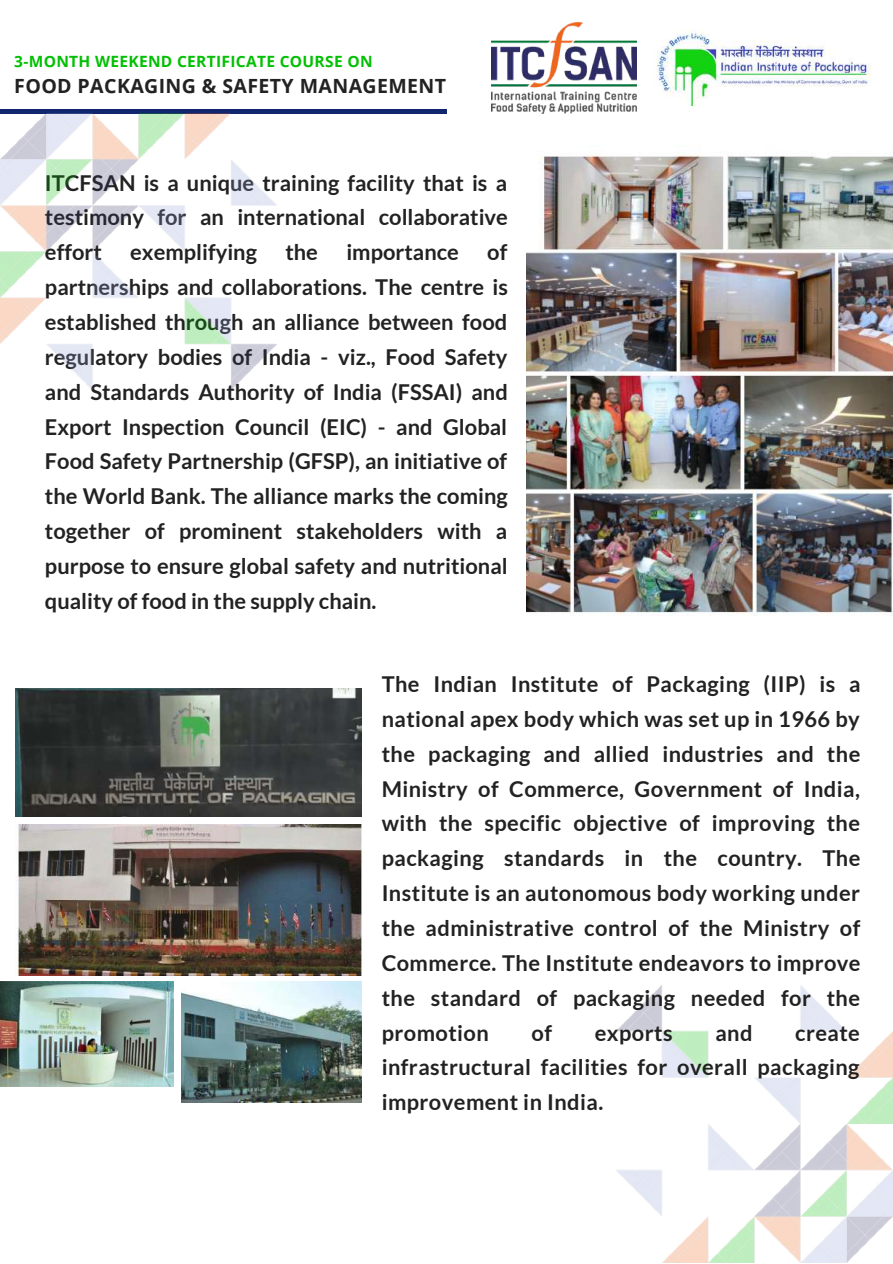
<style>
.page{position:relative;width:893px;height:1264px;background:#fff}
.page>*{position:absolute;margin:0;border:0;box-sizing:border-box;transform-origin:0 0}
.t1{font:700 21.9px/34.8px "Lato";color:#222;text-align:justify}
.t2{font:700 21.9px "Lato";letter-spacing:.02em;color:#222}
.t3{font:700 19.5px "Open Sans";letter-spacing:.02em;color:#222}
.t4{font:700 15.45px "Open Sans";letter-spacing:.02em;color:#03c004}
</style>
<div class="page">
<img style="left:491px;top:22px;width:145px;height:91px">
<img style="left:657px;top:30px;width:214px;height:76px">
<hr style="left:0;top:110px;width:447px;height:3px;background:#11266d">
<img style="left:616px;top:985px;width:276px;height:277px">
<img style="left:526px;top:152px;width:366px;height:463px">
<img style="left:0;top:981px;width:173px;height:105px">
<img style="left:15px;top:824px;width:347px;height:151px">
<img style="left:181px;top:981px;width:181px;height:121px">
<img style="left:15px;top:688px;width:347px;height:128px">
<img style="left:0;top:113px;width:277px;height:277px">
<p class="t4" style="left:14px;top:50px;width:360px">3-MONTH WEEKEND CERTIFICATE COURSE ON</p>
<p class="t3" style="left:14px;top:72px;width:433px">FOOD PACKAGING &amp; SAFETY MANAGEMENT</p>
<p class="t1" style="left:45px;top:165px;width:464px">ITCFSAN is a unique training facility that is a testimony for an international collaborative effort</p>
<p class="t1" style="left:130px;top:234px;width:128px">exemplifying</p>
<p class="t1" style="left:285px;top:234px;width:34px">the</p>
<p class="t1" style="left:346px;top:234px;width:114px">importance</p>
<p class="t1" style="left:45px;top:234px;width:464px;text-indent:442px">of partnerships and collaborations. The centre is established through an alliance between food regulatory bodies of India - viz., Food Safety and Standards Authority of India (FSSAI) and Export Inspection Council (EIC) - and Global Food Safety Partnership (GFSP), an initiative of the World Bank. The alliance marks the coming together of prominent stakeholders with a purpose to ensure global safety and nutritional quality of food in the supply chain.</p>
<p class="t1" style="left:381px;top:666px;width:480px">The Indian Institute of Packaging (IIP) is a national apex body which was set up in 1966 by the packaging and allied industries and the Ministry of Commerce, Government of India, with the specific objective of improving the packaging standards in the country. The Institute is an autonomous body working under the administrative control of the Ministry of Commerce. The Institute endeavors to improve the standard of packaging needed for the promotion</p>
<p class="t1" style="left:531px;top:1014px;width:22px">of</p>
<p class="t2" style="left:594px;top:1018px;width:79px">exports</p>
<p class="t1" style="left:715px;top:1014px;width:39px">and</p>
<p class="t1" style="left:381px;top:1014px;width:479px;text-indent:413px">create infrastructural facilities for overall packaging improvement in India.</p>
</div>
